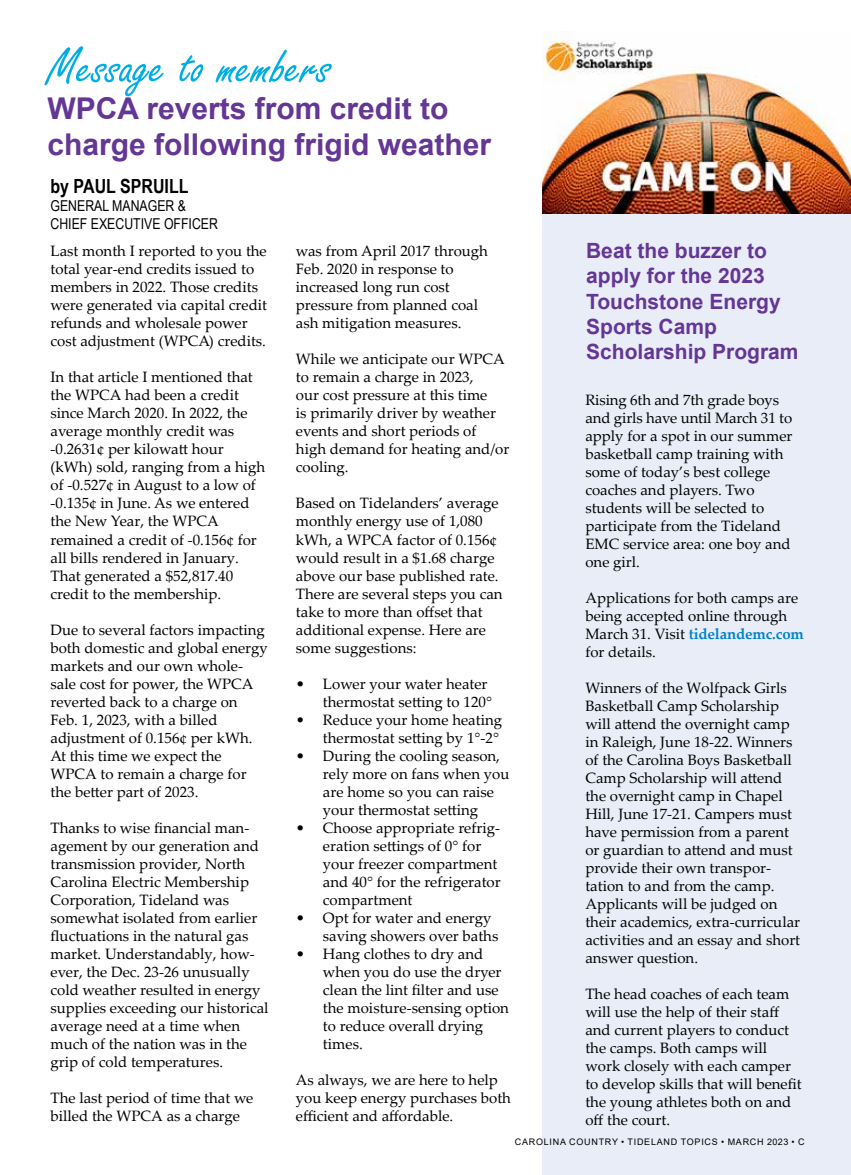
<style>
.page{position:relative;width:851px;height:1175px;background:#fff}
.page>*{position:absolute;margin:0;border:0;box-sizing:border-box;transform-origin:0 0}
.t1{font:54px "Freestyle Script";color:#00aee6}
.t2{font:700 30px/36px "Arial";color:#643695}
.t3{font:700 21px/25.2px "Arial";color:#643695}
.t4{font:700 19.5px "Arial Narrow";color:#000}
.t5{font:15px/18px "Palatino Linotype";color:#000}
.t6{font:15px/18px "Arial Narrow";color:#000}
.t7{font:9px "Arial";letter-spacing:.085em;color:#000}
.s1{font-weight:700;color:#0083ca}
</style>
<div class="page">
<div style="left:542px;top:201px;width:308px;height:973px;background:#e9edf7"></div>
<img style="left:542px;top:34px;width:308px;height:179px">
<h1 class="t1" style="left:47px;top:37px;width:286px">Message to members</h1>
<h2 class="t2" style="left:47px;top:91px;width:445px">WPCA reverts from credit to charge following frigid weather</h2>
<h3 class="t4" style="left:50px;top:171px;width:140px">by PAUL SPRUILL</h3>
<p class="t6" style="left:50px;top:196px;width:169px">GENERAL MANAGER &amp;<br>CHIEF EXECUTIVE OFFICER</p>
<p class="t5" style="left:50px;top:242px;width:218px">Last month I reported to you the total year-end credits issued to members in 2022. Those credits were generated via capital credit refunds and wholesale power cost adjustment (WPCA) credits.</p>
<p class="t5" style="left:50px;top:368px;width:216px">In that article I mentioned that the WPCA had been a credit since March 2020. In 2022, the average monthly credit was -0.2631¢ per kilowatt hour (kWh) sold, ranging from a high of -0.527¢ in August to a low of -0.135¢ in June. As we entered the New Year, the WPCA remained a credit of -0.156¢ for all bills rendered in January.<br>That generated a $52,817.40 credit to the membership.</p>
<p class="t5" style="left:50px;top:620px;width:219px">Due to several factors impacting both domestic and global energy markets and our own whole&shy;sale cost for power, the WPCA reverted back to a charge on<br>Feb. 1, 2023, with a billed adjustment of 0.156¢ per kWh.<br>At this time we expect the<br>WPCA to remain a charge for the better part of 2023.</p>
<p class="t5" style="left:50px;top:818px;width:220px">Thanks to wise financial man&shy;agement by our generation and transmission provider, North<br>Carolina Electric Membership<br>Corporation, Tideland was somewhat isolated from earlier fluctuations in the natural gas market. Understandably, how&shy;ever, the Dec. 23-26 unusually cold weather resulted in energy supplies exceeding our historical average need at a time when much of the nation was in the grip of cold temperatures.</p>
<p class="t5" style="left:50px;top:1088px;width:204px">The last period of time that we billed the WPCA as a charge</p>
<p class="t5" style="left:296px;top:242px;width:193px">was from April 2017 through<br>Feb. 2020 in response to increased long run cost pressure from planned coal ash mitigation measures.</p>
<p class="t5" style="left:296px;top:350px;width:215px">While we anticipate our WPCA to remain a charge in 2023,<br>our cost pressure at this time<br>is primarily driver by weather events and short periods of high demand for heating and/or cooling.</p>
<p class="t5" style="left:296px;top:494px;width:208px">Based on Tidelanders’ average monthly energy use of 1,080 kWh, a WPCA factor of 0.156¢ would result in a $1.68 charge above our base published rate.<br>There are several steps you can take to more than offset that additional expense. Here are some suggestions:</p>
<p class="t5" style="left:296px;top:674px;width:197px;text-align:right">• Lower your water heater thermostat setting to 120°</p>
<p class="t5" style="left:296px;top:710px;width:208px;text-align:right">• Reduce your home heating thermostat setting by 1°-2°</p>
<p class="t5" style="left:323px;top:746px;width:188px;text-indent:-27px">• During the cooling season, rely more on fans when you are home so you can raise your thermostat setting</p>
<p class="t5" style="left:323px;top:818px;width:179px;text-indent:-27px">• Choose appropriate refrig&shy;eration settings of 0° for your freezer compartment and 40° for the refrigerator compartment</p>
<p class="t5" style="left:323px;top:908px;width:177px;text-indent:-27px">• Opt for water and energy saving showers over baths</p>
<p class="t5" style="left:323px;top:944px;width:187px;text-indent:-27px">• Hang clothes to dry and when you do use the dryer clean the lint filter and use the moisture-sensing option to reduce overall drying times.</p>
<p class="t5" style="left:296px;top:1070px;width:216px">As always, we are here to help you keep energy purchases both efficient and affordable.</p>
<h3 class="t3" style="left:586px;top:238px;width:214px">Beat the buzzer to apply for the 2023<br>Touchstone Energy<br>Sports Camp<br>Scholarship Program</h3>
<p class="t5" style="left:585px;top:390px;width:209px">Rising 6th and 7th grade boys and girls have until March 31 to apply for a spot in our summer basketball camp training with some of today’s best college coaches and players. Two students will be selected to participate from the Tideland<br>EMC service area: one boy and one girl.</p>
<p class="t5" style="left:585px;top:588px;width:220px">Applications for both camps are being accepted online through<br>March 31. Visit <span class="s1">tidelandemc.com </span>for details.</p>
<p class="t5" style="left:585px;top:678px;width:216px">Winners of the Wolfpack Girls<br>Basketball Camp Scholarship will attend the overnight camp in Raleigh, June 18-22. Winners of the Carolina Boys Basketball<br>Camp Scholarship will attend the overnight camp in Chapel<br>Hill, June 17-21. Campers must have permission from a parent or guardian to attend and must provide their own transpor&shy;tation to and from the camp.<br>Applicants will be judged on their academics, extra-curricular activities and an essay and short answer question.</p>
<p class="t5" style="left:585px;top:984px;width:218px">The head coaches of each team will use the help of their staff and current players to conduct the camps. Both camps will work closely with each camper to develop skills that will benefit the young athletes both on and off the court.</p>
<p class="t7" style="left:514px;top:1135px;width:291px">CAROLINA COUNTRY • TIDELAND TOPICS • MARCH 2023 • C</p>
</div>
